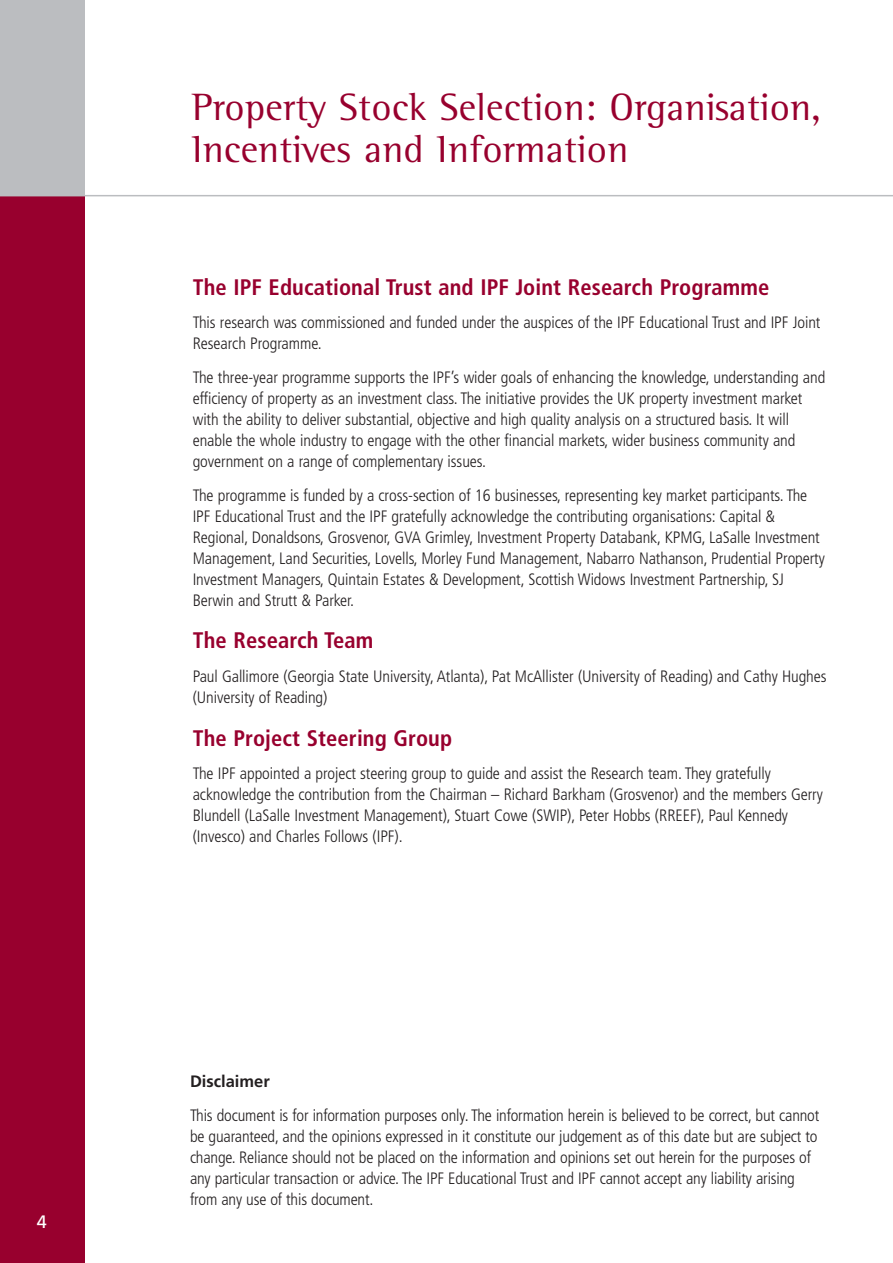
<style>
.page{position:relative;width:893px;height:1263px;background:#fff}
.page>*{position:absolute;margin:0;border:0;box-sizing:border-box;transform-origin:0 0}
.t1{font:39px/42px "Rotis Semi Serif";letter-spacing:.005em;color:#98002e}
.t2{font:700 condensed 22.5px "Frutiger";letter-spacing:.005em;color:#98002e}
.t3{font:18px "Frutiger";color:#fff}
.t4{font:300 condensed 16.5px/21px "Frutiger";letter-spacing:-.005em;color:#231f20}
.t5{font:700 16.5px "Frutiger";color:#231f20}
</style>
<div class="page">
<div style="left:0;top:0;width:85px;height:1263px;background:#bbbdc0"></div>
<div style="left:0;top:196px;width:85px;height:1067px;background:#98002e"></div>
<hr style="left:0;top:195px;width:892px;height:1px;background:#bbbdc0">
<p class="t3" style="left:37px;top:1215px;width:12px">4</p>
<h1 class="t1" style="left:192px;top:89px;width:630px">Property Stock Selection: Organisation,<br>Incentives and Information</h1>
<h2 class="t2" style="left:193px;top:278px;width:578px">The IPF Educational Trust and IPF Joint Research Programme</h2>
<p class="t4" style="left:193px;top:313px;width:629px">This research was commissioned and funded under the auspices of the IPF Educational Trust and IPF Joint<br>Research Programme.</p>
<p class="t4" style="left:193px;top:368px;width:634px">The three-year programme supports the IPF’s wider goals of enhancing the knowledge, understanding and efficiency of property as an investment class. The initiative provides the UK property investment market with the ability to deliver substantial, objective and high quality analysis on a structured basis. It will enable the whole industry to engage with the other financial markets, wider business community and government on a range of complementary issues.</p>
<p class="t4" style="left:193px;top:486px;width:633px">The programme is funded by a cross-section of 16 businesses, representing key market participants. The IPF Educational Trust and the IPF gratefully acknowledge the contributing organisations: Capital &amp; Regional, Donaldsons, Grosvenor, GVA Grimley, Investment Property Databank, KPMG, LaSalle Investment Management, Land Securities, Lovells, Morley Fund Management, Nabarro Nathanson, Prudential Property Investment Managers, Quintain Estates &amp; Development, Scottish Widows Investment Partnership, SJ Berwin and Strutt &amp; Parker.</p>
<h2 class="t2" style="left:193px;top:631px;width:182px">The Research Team</h2>
<p class="t4" style="left:193px;top:667px;width:635px">Paul Gallimore (Georgia State University, Atlanta), Pat McAllister (University of Reading) and Cathy Hughes (University of Reading)</p>
<h2 class="t2" style="left:193px;top:729px;width:261px">The Project Steering Group</h2>
<p class="t4" style="left:193px;top:764px;width:631px">The IPF appointed a project steering group to guide and assist the Research team. They gratefully acknowledge the contribution from the Chairman – Richard Barkham (Grosvenor) and the members Gerry Blundell (LaSalle Investment Management), Stuart Cowe (SWIP), Peter Hobbs (RREEF), Paul Kennedy (Invesco) and Charles Follows (IPF).</p>
<p class="t5" style="left:190px;top:1075px;width:81px">Disclaimer</p>
<p class="t4" style="left:190px;top:1106px;width:631px">This document is for information purposes only. The information herein is believed to be correct, but cannot be guaranteed, and the opinions expressed in it constitute our judgement as of this date but are subject to change. Reliance should not be placed on the information and opinions set out herein for the purposes of any particular transaction or advice. The IPF Educational Trust and IPF cannot accept any liability arising from any use of this document.</p>
</div>
